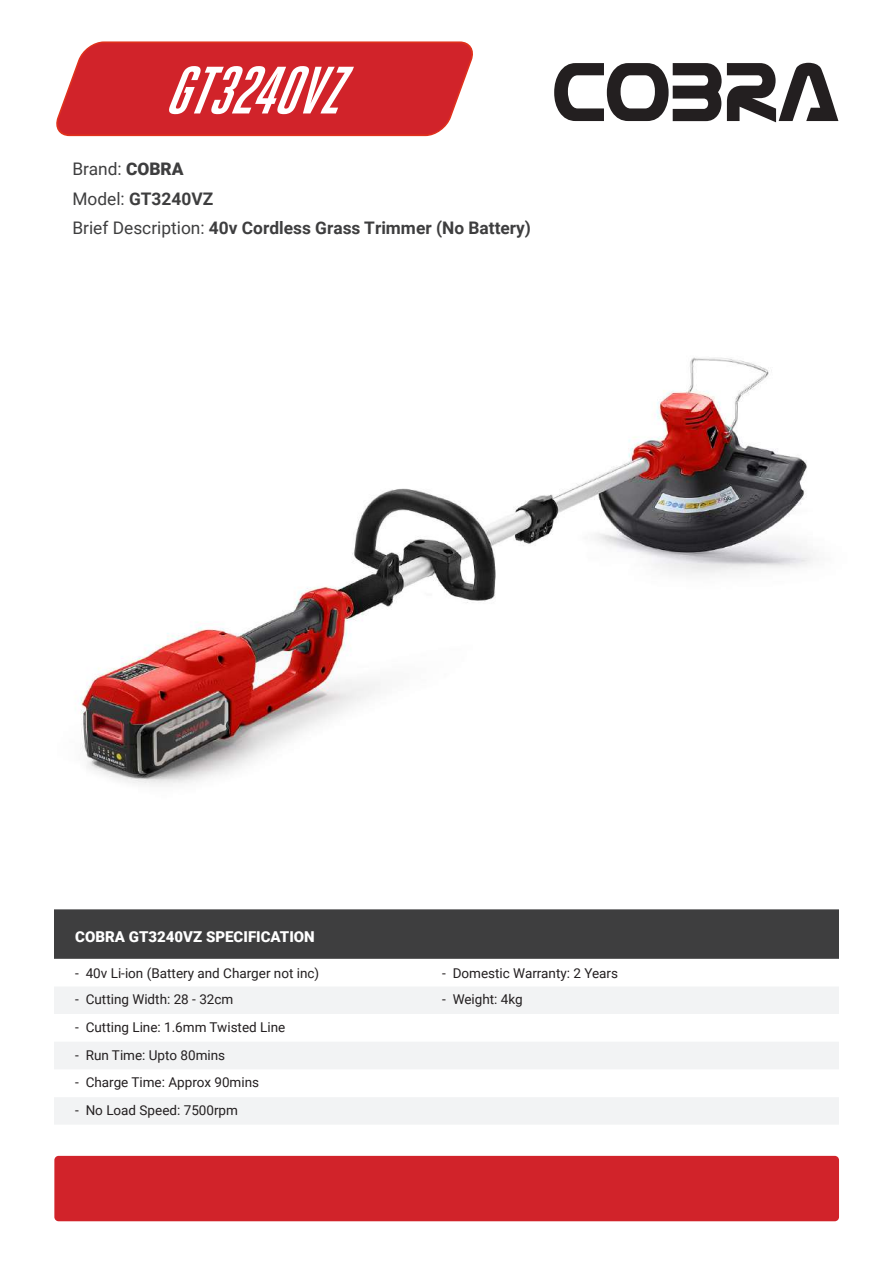
<style>
.page{position:relative;width:893px;height:1263px;background:#fff}
.page>*{position:absolute;margin:0;border:0;box-sizing:border-box;transform-origin:0 0}
.t1{font:italic 700 66.75px "Heroic Condensed";color:#fff}
.t2{font:700 17.4px/29.5px "Roboto";color:#3e3e3f}
.t3{font:900 15px "Roboto";color:#fff}
.t4{font:13.5px "Roboto";color:#231f20}
.s1{font-weight:400}
.s2{font-weight:900}
</style>
<div class="page">
<div style="left:54px;top:1156px;width:785px;height:65px;background:#d1232a"></div>
<div style="left:54px;top:909px;width:785px;height:50px;background:#3e3e3f"></div>
<div style="left:54px;top:987px;width:785px;height:27px;background:#f2f3f4"></div>
<div style="left:54px;top:1042px;width:785px;height:27px;background:#f2f3f4"></div>
<div style="left:54px;top:1097px;width:785px;height:27px;background:#f2f3f4"></div>
<svg style="left:56px;top:41px;width:417px;height:96px;background:#d53439"></svg>
<svg style="left:554px;top:63px;width:284px;height:59px"></svg>
<img style="left:79px;top:357px;width:734px;height:428px">
<h1 class="t1" style="left:164px;top:54px;width:205px">GT3240VZ</h1>
<p class="t2" style="left:72px;top:153px;width:460px"><span class="s1">Brand:</span> <span class="s2">COBRA<br></span><span class="s1">Model:</span> GT3240VZ<br><span class="s1">Brief Description:</span> 40v Cordless Grass Trimmer (No Battery)</p>
<p class="t3" style="left:75px;top:926px;width:241px">COBRA GT3240VZ SPECIFICATION</p>
<p class="t4" style="left:75px;top:964px;width:246px">- 40v Li-ion (Battery and Charger not inc)</p>
<p class="t4" style="left:442px;top:964px;width:177px">- Domestic Warranty: 2 Years</p>
<p class="t4" style="left:75px;top:990px;width:160px">- Cutting Width: 28 - 32cm</p>
<p class="t4" style="left:442px;top:990px;width:82px">- Weight: 4kg</p>
<p class="t4" style="left:75px;top:1018px;width:212px">- Cutting Line: 1.6mm Twisted Line</p>
<p class="t4" style="left:75px;top:1045px;width:151px">- Run Time: Upto 80mins</p>
<p class="t4" style="left:75px;top:1073px;width:185px">- Charge Time: Approx 90mins</p>
<p class="t4" style="left:75px;top:1100px;width:164px">- No Load Speed: 7500rpm</p>
</div>
